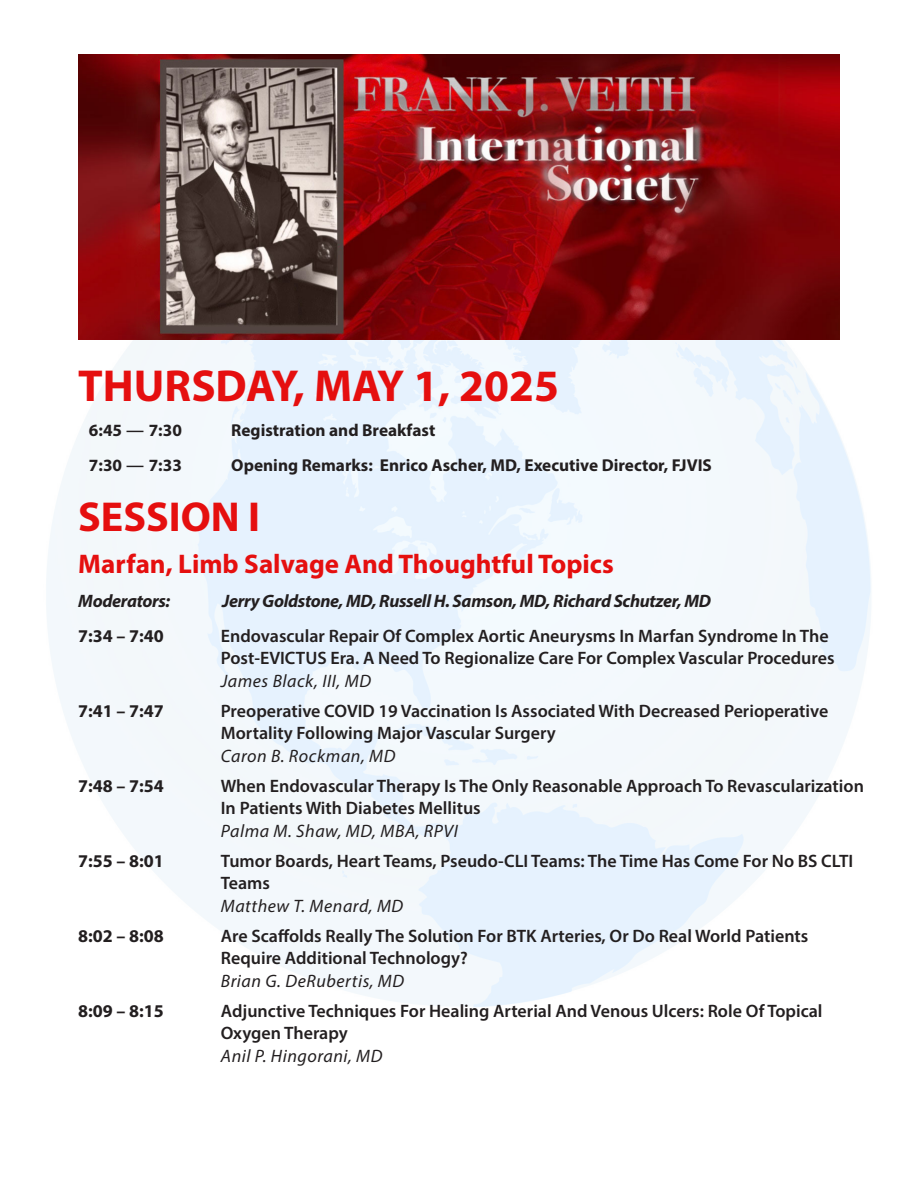
<style>
.page{position:relative;width:918px;height:1188px;background:#fff}
.page>*{position:absolute;margin:0;border:0;box-sizing:border-box;transform-origin:0 0}
.t1{font:700 45px "Myriad Pro";color:#e50f0f}
.t2{font:700 42px "Myriad Pro";color:#e50f0f}
.t3{font:700 27px "Myriad Pro";color:#e50f0f}
.t4{font:600 18px/22.5px "Myriad Pro";color:#231f20}
.t5{font:italic 18px "Myriad Pro";letter-spacing:.03em;color:#231f20}
.t6{font:italic 700 18px "Myriad Pro";letter-spacing:-.02em;color:#231f20}
.t7{font:700 18px "Myriad Pro";color:#231f20}
.t8{font:700 17.25px "Myriad Pro";color:#231f20}
.s1{font-weight:600;font-size:18px}
</style>
<div class="page">
<img style="left:46px;top:54px;width:825px;height:953px">
<img style="left:78px;top:55px;width:762px;height:285px">
<h1 class="t1" style="left:78px;top:356px;width:482px">THURSDAY, MAY 1, 2025</h1>
<p class="t8" style="left:89px;top:419px;width:94px">6:45 <span class="s1">—</span> 7:30</p>
<p class="t8" style="left:231px;top:419px;width:206px">Registration and Breakfast</p>
<p class="t8" style="left:89px;top:454px;width:94px">7:30 <span class="s1">—</span> 7:33</p>
<p class="t8" style="left:231px;top:454px;width:482px">Opening Remarks: Enrico Ascher, MD, Executive Director, FJVIS</p>
<h2 class="t2" style="left:78px;top:489px;width:183px">SESSION I</h2>
<h3 class="t3" style="left:78px;top:546px;width:537px">Marfan, Limb Salvage And Thoughtful Topics</h3>
<p class="t6" style="left:78px;top:589px;width:94px">Moderators:</p>
<p class="t6" style="left:222px;top:589px;width:490px">Jerry Goldstone, MD, Russell H. Samson, MD, Richard Schutzer, MD</p>
<p class="t7" style="left:78px;top:624px;width:87px">7:34 – 7:40</p>
<p class="t4" style="left:221px;top:624px;width:615px">Endovascular Repair Of Complex Aortic Aneurysms In Marfan Syndrome In The<br>Post-EVICTUS Era. A Need To Regionalize Care For Complex Vascular Procedures</p>
<p class="t5" style="left:221px;top:669px;width:152px">James Black, III, MD</p>
<p class="t7" style="left:78px;top:699px;width:87px">7:41 – 7:47</p>
<p class="t4" style="left:221px;top:699px;width:609px">Preoperative COVID 19 Vaccination Is Associated With Decreased Perioperative<br>Mortality Following Major Vascular Surgery</p>
<p class="t5" style="left:221px;top:744px;width:176px">Caron B. Rockman, MD</p>
<p class="t7" style="left:78px;top:774px;width:87px">7:48 – 7:54</p>
<p class="t4" style="left:221px;top:774px;width:645px">When Endovascular Therapy Is The Only Reasonable Approach To Revascularization<br>In Patients With Diabetes Mellitus</p>
<p class="t5" style="left:221px;top:819px;width:239px">Palma M. Shaw, MD, MBA, RPVI</p>
<p class="t7" style="left:78px;top:849px;width:87px">7:55 – 8:01</p>
<p class="t4" style="left:221px;top:849px;width:634px">Tumor Boards, Heart Teams, Pseudo-CLI Teams: The Time Has Come For No BS CLTI<br>Teams</p>
<p class="t5" style="left:221px;top:894px;width:184px">Matthew T. Menard, MD</p>
<p class="t7" style="left:78px;top:924px;width:87px">8:02 – 8:08</p>
<p class="t4" style="left:221px;top:924px;width:589px">Are Scaffolds Really The Solution For BTK Arteries, Or Do Real World Patients<br>Require Additional Technology?</p>
<p class="t5" style="left:221px;top:969px;width:185px">Brian G. DeRubertis, MD</p>
<p class="t7" style="left:78px;top:999px;width:87px">8:09 – 8:15</p>
<p class="t4" style="left:221px;top:999px;width:603px">Adjunctive Techniques For Healing Arterial And Venous Ulcers: Role Of Topical<br>Oxygen Therapy</p>
<p class="t5" style="left:221px;top:1044px;width:163px">Anil P. Hingorani, MD</p>
</div>
